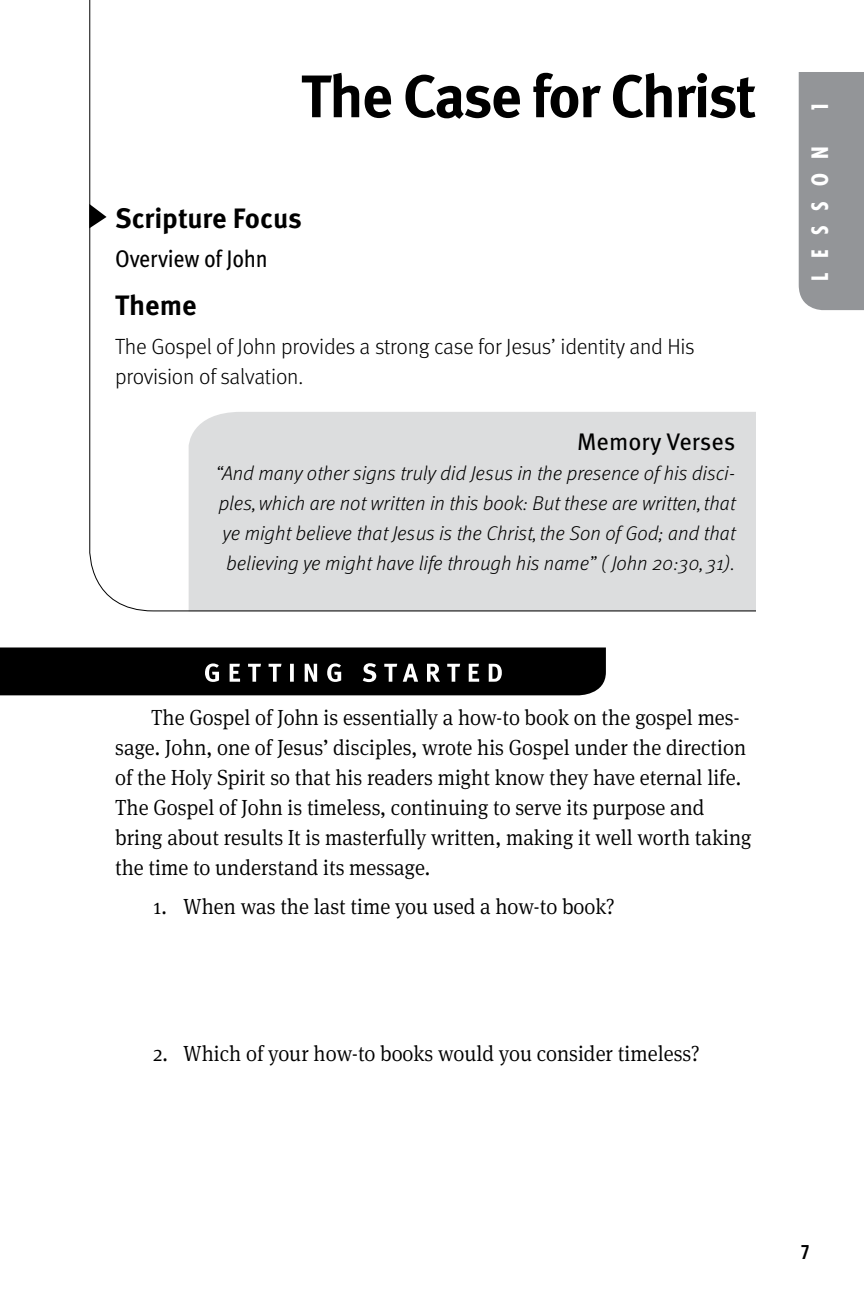
<style>
.page{position:relative;width:864px;height:1296px;background:#fff}
.page>*{position:absolute;margin:0;border:0;box-sizing:border-box;transform-origin:0 0}
.t1{font:700 60px "Meta OT";letter-spacing:-.035em;color:#000}
.t2{font:700 28px "Meta OT";letter-spacing:-.005em;color:#000}
.t3{font:24px "Meta OT";letter-spacing:-.01em;color:#000;scale:.9 1}
.t4{font:24px "Meta OT";letter-spacing:-.01em;color:#000}
.t5{font:300 22px/30px "Meta Serif OT";color:#000;scale:.95 1}
.t6{font:300 22px/30px "Meta OT";letter-spacing:-.01em;color:#000}
.t7{font:700 condensed 22px "Futura Std";letter-spacing:.66em;color:#fff}
.t8{font:italic 300 20px/30px "Meta OT";color:#000;text-align:center}
.t9{font:700 condensed 20px "Frutiger LT Std";color:#000;scale:.9 1}
</style>
<div class="page">
<svg style="left:89px;top:0;width:667px;height:612px"></svg>
<div style="left:799px;top:72px;width:65px;height:238px;background:#939598"></div>
<svg style="left:0;top:648px;width:606px;height:47px;background:#101010"></svg>
<h1 class="t1" style="left:301px;top:58px;width:457px">The Case for Christ</h1>
<p class="t2" style="left:115px;top:201px;width:188px">Scripture Focus</p>
<p class="t3" style="left:115px;top:244px;width:171px">Overview of John</p>
<p class="t2" style="left:115px;top:288px;width:83px">Theme</p>
<p class="t6" style="left:115px;top:332px;width:581px">The Gospel of John provides a strong case for Jesus’ identity and His provision of salvation.</p>
<p class="t4" style="left:577px;top:427px;width:160px">Memory Verses</p>
<p class="t8" style="left:216px;top:459px;width:521px">“And many other signs truly did Jesus in the presence of his disci&shy;ples, which are not written in this book: But these are written, that ye might believe that Jesus is the Christ, the Son of God; and that believing ye might have life through his name” ( John 20:30, 31).</p>
<p class="t5" style="left:115px;top:703px;width:671px;text-indent:36px">The Gospel of John is essentially a how-to book on the gospel mes&shy;sage. John, one of Jesus’ disciples, wrote his Gospel under the direction of the Holy Spirit so that his readers might know they have eternal life.<br>The Gospel of John is timeless, continuing to serve its purpose and bring about results It is masterfully written, making it well worth taking the time to understand its message.</p>
<p class="t5" style="left:153px;top:892px;width:487px">1. When was the last time you used a how-to book?</p>
<p class="t5" style="left:153px;top:1039px;width:577px">2. Which of your how-to books would you consider timeless?</p>
<p class="t7" style="left:806px;top:112px;width:12px;rotate:-90deg">1</p>
<p class="t7" style="left:806px;top:281px;width:136px;rotate:-90deg">LESSON</p>
<p class="t9" style="left:801px;top:1240px;width:12px">7</p>
</div>
